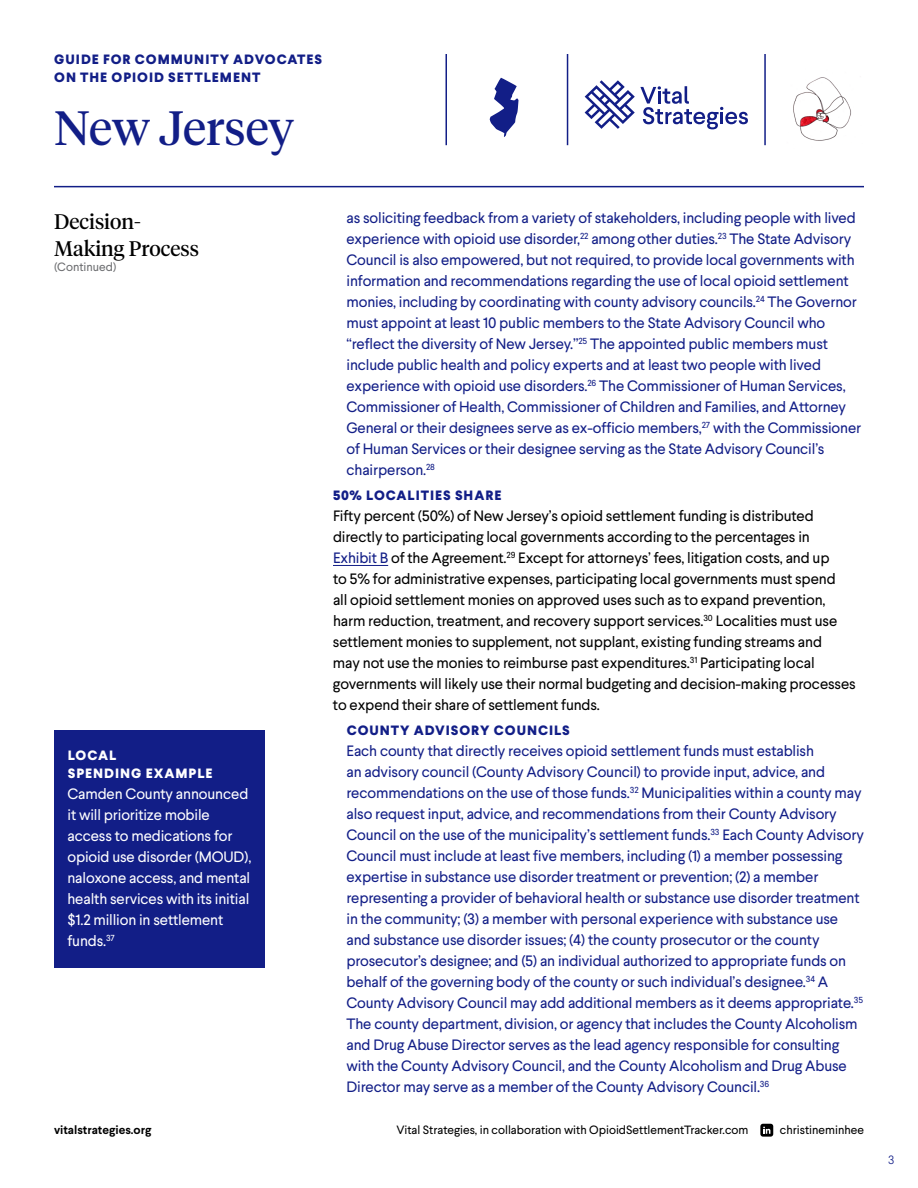
<style>
.page{position:relative;width:918px;height:1188px;background:#fff}
.page>*{position:absolute;margin:0;border:0;box-sizing:border-box;transform-origin:0 0}
.t1{font:48px "Tiempos Headline";letter-spacing:-.005em;color:#121e87}
.t2{font:21px/27px "Tiempos Headline";color:#000}
.t3{font:15px/21px "Larsseit";letter-spacing:-.01em;color:#121e87}
.t4{font:15px/21px "Larsseit";letter-spacing:-.01em;color:#000}
.t5{font:15px/21px "Larsseit";letter-spacing:-.01em;color:#fff}
.t6{font:800 13.5px/18px "Larsseit";letter-spacing:.07em;color:#121e87}
.t7{font:800 13.5px/18px "Larsseit";letter-spacing:.07em;color:#fff}
.t8{font:12px "Larsseit";color:#000}
.t9{font:700 12px "Larsseit";color:#000}
.t10{font:12px "Larsseit";color:#6d6e71}
.t11{font:300 12px "Larsseit";color:#121e87}
.s1{color:#121e87}
</style>
<div class="page">
<svg style="left:585px;top:80px;width:163px;height:49px"></svg>
<hr style="left:446px;top:54px;width:1px;height:91px;background:#121e87">
<hr style="left:567px;top:54px;width:1px;height:91px;background:#121e87">
<hr style="left:764px;top:54px;width:2px;height:91px;background:#121e87">
<img style="left:793px;top:77px;width:58px;height:64px">
<div style="left:760px;top:1124px;width:13px;height:13px;background:#000;border-radius:3px"></div>
<svg style="left:763px;top:1127px;width:7px;height:7px"></svg>
<svg style="left:490px;top:78px;width:29px;height:59px"></svg>
<hr style="left:54px;top:186px;width:810px;height:1px;background:#121e87">
<hr style="left:333px;top:565px;width:55px;height:1px;background:#121e87">
<div style="left:54px;top:730px;width:211px;height:238px;background:#121e87"></div>
<p class="t6" style="left:54px;top:51px;width:269px">GUIDE FOR COMMUNITY ADVOCATES<br>ON THE OPIOID SETTLEMENT</p>
<h1 class="t1" style="left:54px;top:95px;width:242px">New Jersey</h1>
<h2 class="t2" style="left:54px;top:207px;width:147px">Decision-<br>Making Process</h2>
<p class="t10" style="left:54px;top:259px;width:64px">(Continued)</p>
<p class="t7" style="left:68px;top:747px;width:146px">LOCAL<br>SPENDING EXAMPLE</p>
<p class="t5" style="left:68px;top:784px;width:185px">Camden County announced it will prioritize mobile access to medications for opioid use disorder (MOUD), naloxone access, and mental health services with its initial $1.2 million in settlement funds.<sup>37</sup></p>
<p class="t3" style="left:346px;top:208px;width:516px">as soliciting feedback from a variety of stakeholders, including people with lived experience with opioid use disorder,<sup>22</sup> among other duties.<sup>23</sup> The State Advisory Council is also empowered, but not required, to provide local governments with information and recommendations regarding the use of local opioid settlement monies, including by coordinating with county advisory councils.<sup>24</sup> The Governor must appoint at least 10 public members to the State Advisory Council who “reflect the diversity of New Jersey.”<sup>25</sup> The appointed public members must include public health and policy experts and at least two people with lived experience with opioid use disorders.<sup>26</sup> The Commissioner of Human Services, Commissioner of Health, Commissioner of Children and Families, and Attorney General or their designees serve as ex-officio members,<sup>27</sup> with the Commissioner of Human Services or their designee serving as the State Advisory Council’s chairperson.<sup>28</sup></p>
<p class="t6" style="left:333px;top:487px;width:170px">50% LOCALITIES SHARE</p>
<p class="t4" style="left:333px;top:505px;width:524px">Fifty percent (50%) of New Jersey’s opioid settlement funding is distributed directly to participating local governments according to the percentages in <span class="s1">Exhibit B</span> of the Agreement.<sup>29</sup> Except for attorneys’ fees, litigation costs, and up<br>to 5% for administrative expenses, participating local governments must spend<br>all opioid settlement monies on approved uses such as to expand prevention, harm reduction, treatment, and recovery support services.<sup>30</sup> Localities must use settlement monies to supplement, not supplant, existing funding streams and<br>may not use the monies to reimburse past expenditures.<sup>31</sup> Participating local governments will likely use their normal budgeting and decision-making processes to expend their share of settlement funds.</p>
<p class="t6" style="left:347px;top:721px;width:225px">COUNTY ADVISORY COUNCILS</p>
<p class="t3" style="left:346px;top:740px;width:519px">Each county that directly receives opioid settlement funds must establish<br>an advisory council (County Advisory Council) to provide input, advice, and recommendations on the use of those funds.<sup>32</sup> Municipalities within a county may also request input, advice, and recommendations from their County Advisory Council on the use of the municipality’s settlement funds.<sup>33</sup> Each County Advisory Council must include at least five members, including (1) a member possessing expertise in substance use disorder treatment or prevention; (2) a member representing a provider of behavioral health or substance use disorder treatment in the community; (3) a member with personal experience with substance use and substance use disorder issues; (4) the county prosecutor or the county prosecutor’s designee; and (5) an individual authorized to appropriate funds on behalf of the governing body of the county or such individual’s designee.<sup>34</sup> A County Advisory Council may add additional members as it deems appropriate.<sup>35<br></sup>The county department, division, or agency that includes the County Alcoholism and Drug Abuse Director serves as the lead agency responsible for consulting with the County Advisory Council, and the County Alcoholism and Drug Abuse Director may serve as a member of the County Advisory Council.<sup>36</sup></p>
<p class="t9" style="left:54px;top:1122px;width:99px">vitalstrategies.org</p>
<p class="t8" style="left:396px;top:1122px;width:354px">Vital Strategies, in collaboration with OpioidSettlementTracker.com</p>
<p class="t8" style="left:780px;top:1122px;width:86px">christineminhee</p>
<p class="t11" style="left:888px;top:1152px;width:8px">3</p>
</div>
